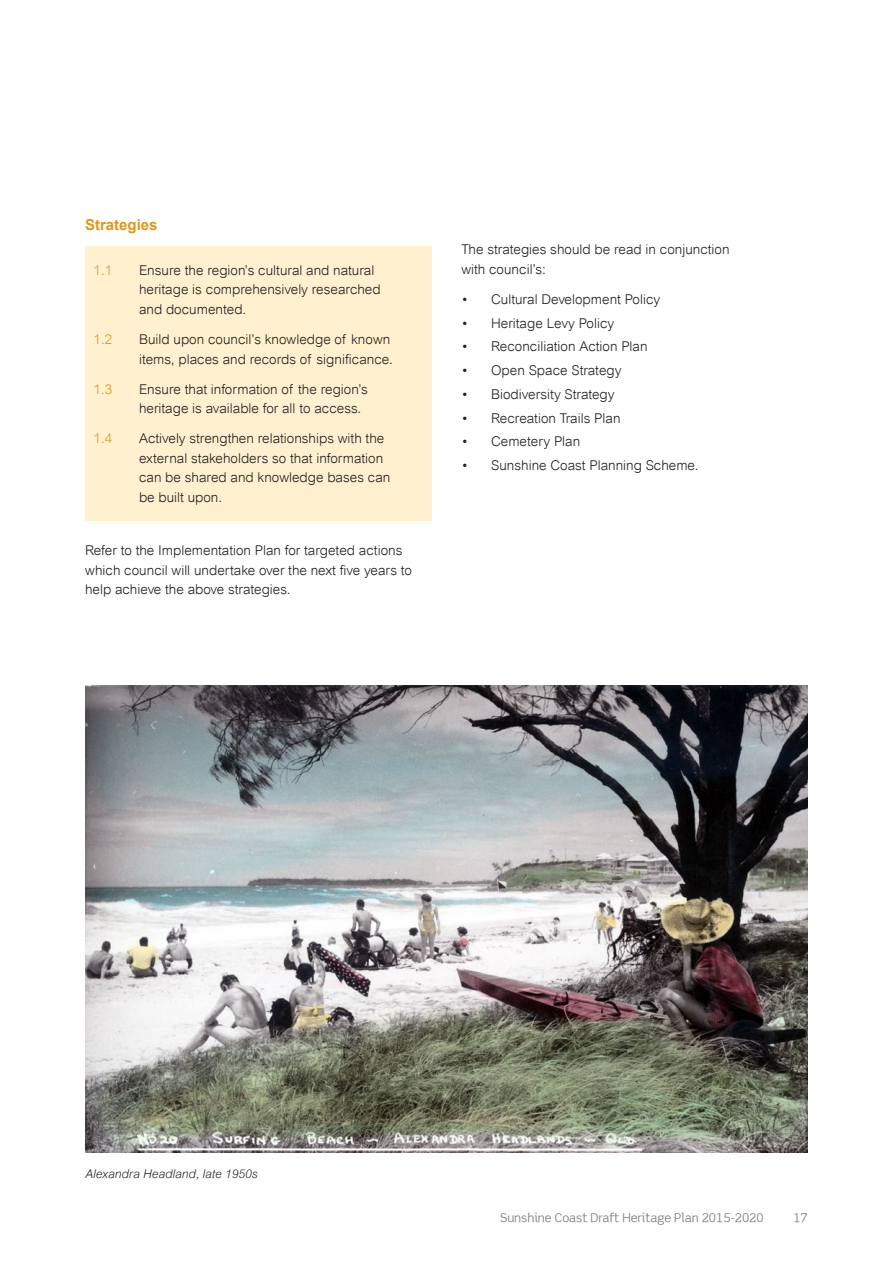
<style>
.page{position:relative;width:893px;height:1263px;background:#fff}
.page>*{position:absolute;margin:0;border:0;box-sizing:border-box;transform-origin:0 0}
.t1{font:700 15px "Arial";color:#dd971a}
.t2{font:300 13.5px/19.5px "Arial";color:#231f20}
.t3{font:300 13.5px "Arial";color:#dd971a}
.t4{font:12px "Scene Alt";color:#808285}
.t5{font:italic 300 12px "Arial";color:#231f20}
</style>
<div class="page">
<img style="left:85px;top:686px;width:723px;height:466px">
<div style="left:85px;top:247px;width:347px;height:274px;background:#fff0cf"></div>
<p class="t1" style="left:85px;top:216px;width:74px">Strategies</p>
<p class="t3" style="left:94px;top:263px;width:20px">1.1</p>
<p class="t2" style="left:139px;top:260px;width:243px">Ensure the region’s cultural and natural heritage is comprehensively researched and documented.</p>
<p class="t3" style="left:94px;top:332px;width:20px">1.2</p>
<p class="t2" style="left:139px;top:330px;width:255px">Build upon council’s knowledge of known items, places and records of significance.</p>
<p class="t3" style="left:94px;top:381px;width:20px">1.3</p>
<p class="t2" style="left:139px;top:379px;width:230px">Ensure that information of the region’s heritage is available for all to access.</p>
<p class="t3" style="left:94px;top:431px;width:20px">1.4</p>
<p class="t2" style="left:139px;top:429px;width:253px">Actively strengthen relationships with the external stakeholders so that information can be shared and knowledge bases can be built upon.</p>
<p class="t2" style="left:85px;top:541px;width:329px">Refer to the Implementation Plan for targeted actions which council will undertake over the next five years to help achieve the above strategies.</p>
<p class="t2" style="left:461px;top:240px;width:270px">The strategies should be read in conjunction with council’s:</p>
<p class="t2" style="left:461px;top:289px;width:200px">• Cultural Development Policy</p>
<p class="t2" style="left:461px;top:313px;width:154px">• Heritage Levy Policy</p>
<p class="t2" style="left:461px;top:337px;width:188px">• Reconciliation Action Plan</p>
<p class="t2" style="left:461px;top:361px;width:162px">• Open Space Strategy</p>
<p class="t2" style="left:461px;top:384px;width:155px">• Biodiversity Strategy</p>
<p class="t2" style="left:461px;top:408px;width:161px">• Recreation Trails Plan</p>
<p class="t2" style="left:461px;top:432px;width:120px">• Cemetery Plan</p>
<p class="t2" style="left:461px;top:456px;width:239px">• Sunshine Coast Planning Scheme.</p>
<p class="t5" style="left:85px;top:1167px;width:174px">Alexandra Headland, late 1950s</p>
<p class="t4" style="left:500px;top:1210px;width:265px">Sunshine Coast Draft Heritage Plan 2015-2020</p>
<p class="t4" style="left:793px;top:1210px;width:16px">17</p>
</div>
